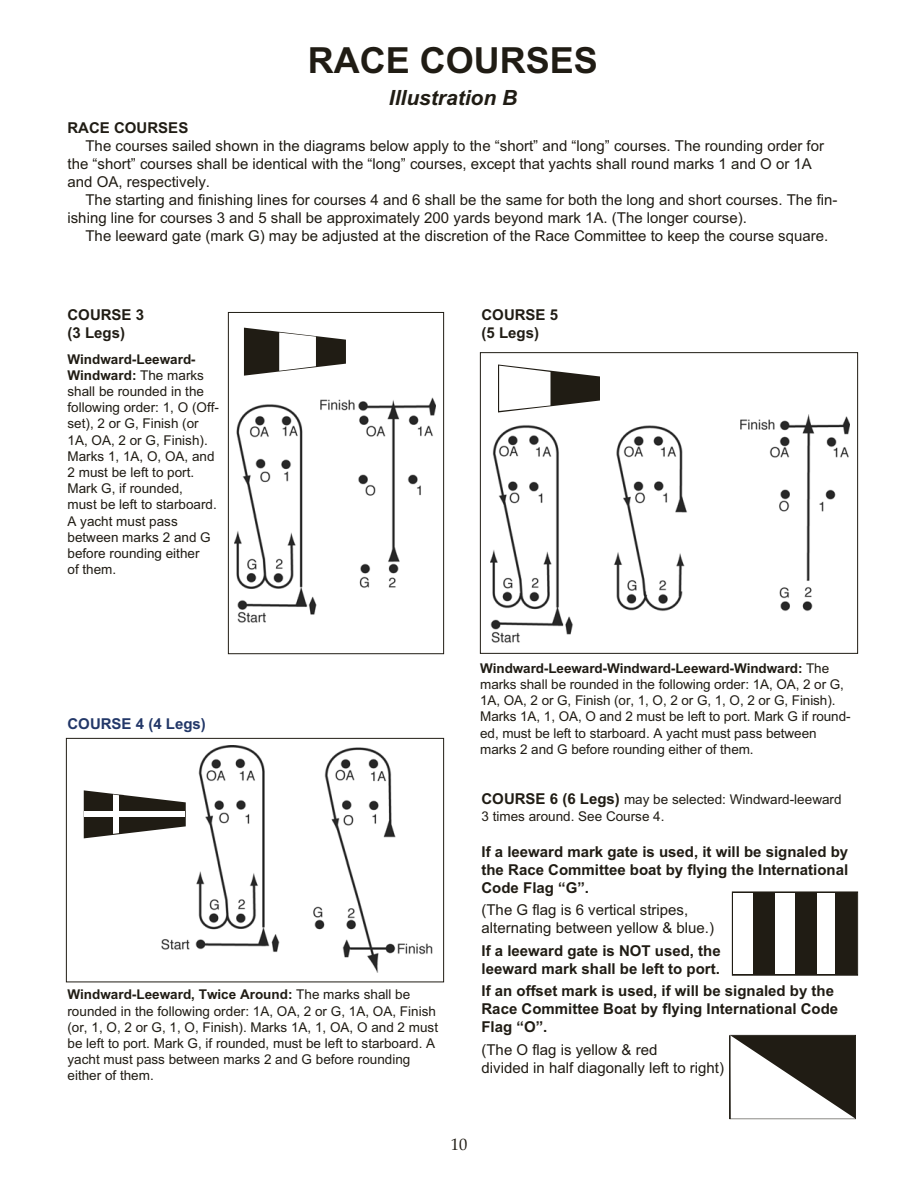
<style>
.page{position:relative;width:918px;height:1188px;background:#fff}
.page>*{position:absolute;margin:0;border:0;box-sizing:border-box;transform-origin:0 0}
.t1{font:700 36px "Arial";color:#201c14}
.t2{font:italic 700 21px "Arial";color:#201c14}
.t3{font:16.5px "Palatino";color:#201c14}
.t4{font:15px/18px "Arial";color:#201c14}
.t5{font:700 15px/18px "Arial";color:#201c14}
.t6{font:700 15px "Arial";color:#223768}
.t7{font:13.5px/16.2px "Arial";color:#201c14}
.s1{font-weight:700}
.s2{font-weight:700;font-size:15px}
</style>
<div class="page">
<img style="left:491px;top:415px;width:358px;height:228px">
<div style="left:480px;top:352px;width:378px;height:302px;border:1px solid #201c14"></div>
<svg style="left:498px;top:364px;width:102px;height:48px"></svg>
<img style="left:161px;top:746px;width:272px;height:227px">
<div style="left:66px;top:738px;width:378px;height:244px;border:1px solid #201c14"></div>
<svg style="left:84px;top:790px;width:102px;height:48px"></svg>
<div style="left:85px;top:811px;width:100px;height:6px;background:#fff"></div>
<img style="left:235px;top:397px;width:201px;height:226px">
<div style="left:228px;top:312px;width:216px;height:342px;border:1px solid #201c14"></div>
<svg style="left:244px;top:328px;width:102px;height:48px"></svg>
<div style="left:733px;top:892px;width:124px;height:83px;background:#201c14"></div>
<div style="left:732px;top:892px;width:126px;height:84px;border:1px solid #201c14"></div>
<div style="left:817px;top:893px;width:18px;height:81px;background:#fff"></div>
<div style="left:775px;top:893px;width:20px;height:81px;background:#fff"></div>
<div style="left:733px;top:893px;width:20px;height:81px;background:#fff"></div>
<svg style="left:731px;top:1035px;width:124px;height:84px"></svg>
<hr style="left:729px;top:1035px;width:2px;height:84px;background:#201c14">
<h1 class="t1" style="left:308px;top:47px;width:292px">RACE COURSES</h1>
<h2 class="t2" style="left:389px;top:90px;width:130px">Illustration B</h2>
<p class="t5" style="left:68px;top:120px;width:122px">RACE COURSES</p>
<p class="t4" style="left:68px;top:138px;width:758px;text-indent:18px">The courses sailed shown in the diagrams below apply to the “short” and “long” courses. The rounding order for the “short” courses shall be identical with the “long” courses, except that yachts shall round marks 1 and O or 1A and OA, respectively.</p>
<p class="t4" style="left:68px;top:192px;width:772px;text-indent:18px">The starting and finishing lines for courses 4 and 6 shall be the same for both the long and short courses. The fin&shy;ishing line for courses 3 and 5 shall be approximately 200 yards beyond mark 1A. (The longer course).</p>
<p class="t4" style="left:86px;top:228px;width:744px">The leeward gate (mark G) may be adjusted at the discretion of the Race Committee to keep the course square.</p>
<p class="t5" style="left:68px;top:307px;width:78px">COURSE 3 (3 Legs)</p>
<p class="t7" style="left:68px;top:352px;width:153px"><span class="s1">Windward-Leeward-<br>Windward:</span> The marks shall be rounded in the following order: 1, O (Off&shy;set), 2 or G, Finish (or<br>1A, OA, 2 or G, Finish).<br>Marks 1, 1A, O, OA, and<br>2 must be left to port.<br>Mark G, if rounded,<br>must be left to starboard.<br>A yacht must pass between marks 2 and G before rounding either<br>of them.</p>
<p class="t5" style="left:482px;top:307px;width:78px">COURSE 5 (5 Legs)</p>
<p class="t6" style="left:68px;top:718px;width:140px">COURSE 4 (4 Legs)</p>
<p class="t7" style="left:68px;top:988px;width:372px"><span class="s1">Windward-Leeward, Twice Around:</span> The marks shall be rounded in the following order: 1A, OA, 2 or G, 1A, OA, Finish (or, 1, O, 2 or G, 1, O, Finish). Marks 1A, 1, OA, O and 2 must be left to port. Mark G, if rounded, must be left to starboard. A yacht must pass between marks 2 and G before rounding either of them.</p>
<p class="t7" style="left:480px;top:661px;width:372px"><span class="s1">Windward-Leeward-Windward-Leeward-Windward:</span> The marks shall be rounded in the following order: 1A, OA, 2 or G, 1A, OA, 2 or G, Finish (or, 1, O, 2 or G, 1, O, 2 or G, Finish).<br>Marks 1A, 1, OA, O and 2 must be left to port. Mark G if round&shy;ed, must be left to starboard. A yacht must pass between marks 2 and G before rounding either of them.</p>
<p class="t7" style="left:482px;top:792px;width:362px;line-height:17px"><span class="s2">COURSE 6 (6 Legs)</span> may be selected: Windward-leeward<br>3 times around. See Course 4.</p>
<p class="t5" style="left:482px;top:844px;width:368px;text-align:justify">If a leeward mark gate is used, it will be signaled by the Race Committee boat by flying the International Code Flag “G”.</p>
<p class="t4" style="left:482px;top:903px;width:234px">(The G flag is 6 vertical stripes, alternating between yellow &amp; blue.)</p>
<p class="t5" style="left:482px;top:943px;width:241px">If a leeward gate is NOT used, the leeward mark shall be left to port.</p>
<p class="t5" style="left:482px;top:984px;width:358px">If an offset mark is used, if will be signaled by the<br>Race Committee Boat by flying International Code<br>Flag “O”.</p>
<p class="t4" style="left:482px;top:1042px;width:244px">(The O flag is yellow &amp; red<br>divided in half diagonally left to right)</p>
<p class="t3" style="left:451px;top:1137px;width:18px">10</p>
</div>
